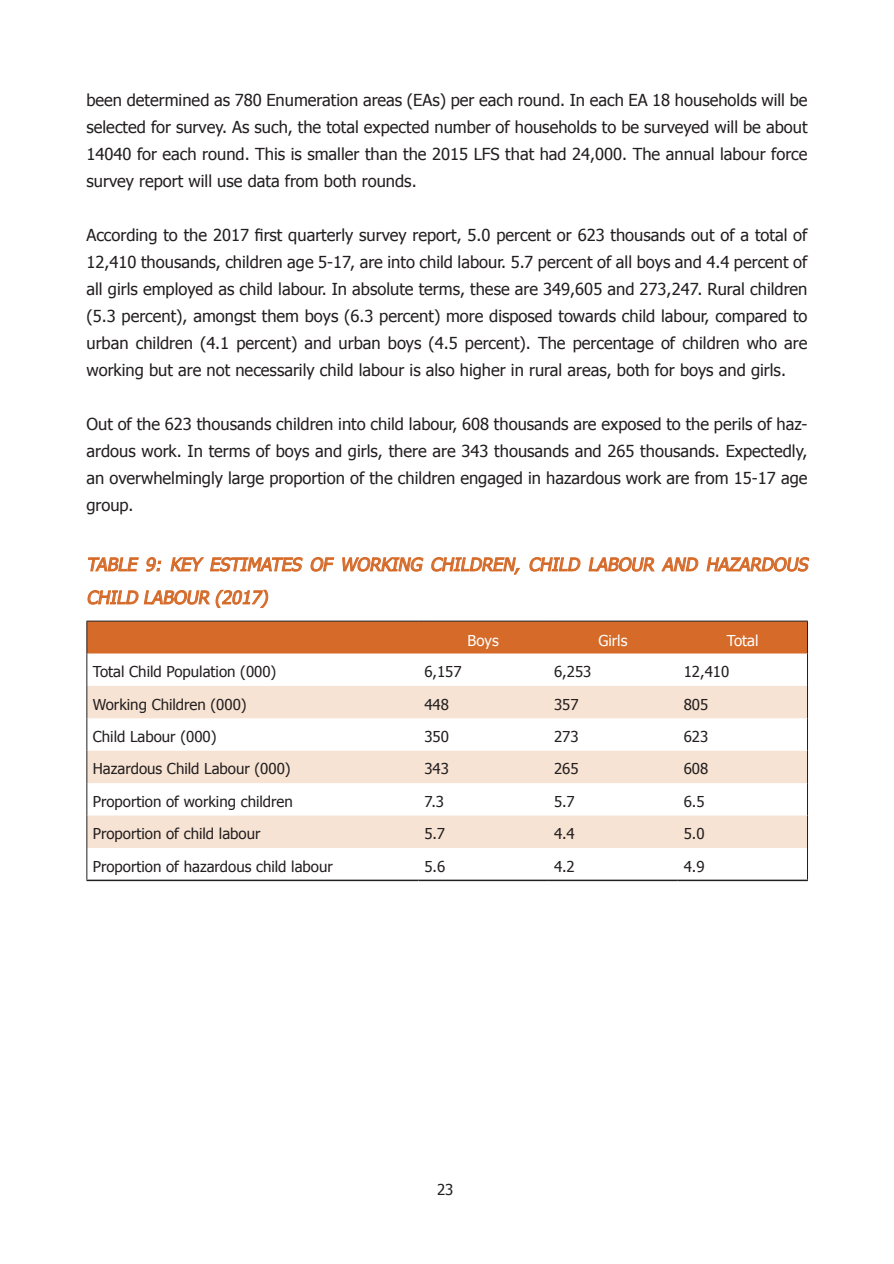
<style>
.page{position:relative;width:894px;height:1264px;background:#fff}
.page>*{position:absolute;margin:0;border:0;box-sizing:border-box;transform-origin:0 0}
.t1{font:italic 18px/33px "Zawgyi One";color:#d56a29}
.t2{font:16.5px/27px "Zawgyi One";color:#231f20;text-align:justify}
.Body_Text_Excel{font:15px "Zawgyi One";color:#231f20}
.Body_Text_Excel-2{font:15px "Zawgyi One";color:#fff}
</style>
<div class="page">
<svg style="left:88px;top:557px;width:51px;height:15px"></svg>
<svg style="left:146px;top:557px;width:15px;height:15px"></svg>
<svg style="left:170px;top:557px;width:133px;height:15px"></svg>
<svg style="left:310px;top:557px;width:24px;height:15px"></svg>
<svg style="left:342px;top:557px;width:81px;height:15px"></svg>
<svg style="left:431px;top:557px;width:89px;height:18px"></svg>
<svg style="left:529px;top:557px;width:51px;height:15px"></svg>
<svg style="left:588px;top:557px;width:110px;height:15px"></svg>
<svg style="left:706px;top:557px;width:103px;height:15px"></svg>
<svg style="left:87px;top:589px;width:182px;height:19px"></svg>
<div style="left:87px;top:622px;width:719px;height:31px;background:#d56a29"></div>
<svg style="left:87px;top:686px;width:719px;height:162px;fill:#f7e3d3"></svg>
<hr style="left:86px;top:621px;width:332px;height:1px;background:#231f20">
<hr style="left:86px;top:621px;width:1px;height:32px;background:#231f20">
<hr style="left:418px;top:621px;width:130px;height:1px;background:#231f20">
<hr style="left:548px;top:621px;width:129px;height:1px;background:#231f20">
<hr style="left:677px;top:621px;width:130px;height:1px;background:#231f20">
<hr style="left:806px;top:621px;width:1px;height:32px;background:#231f20">
<hr style="left:86px;top:653px;width:1px;height:33px;background:#231f20">
<hr style="left:806px;top:653px;width:1px;height:33px;background:#231f20">
<hr style="left:86px;top:686px;width:1px;height:32px;background:#231f20">
<hr style="left:806px;top:686px;width:1px;height:32px;background:#231f20">
<hr style="left:86px;top:718px;width:1px;height:33px;background:#231f20">
<hr style="left:806px;top:718px;width:1px;height:33px;background:#231f20">
<hr style="left:86px;top:751px;width:1px;height:32px;background:#231f20">
<hr style="left:806px;top:751px;width:1px;height:32px;background:#231f20">
<hr style="left:86px;top:783px;width:1px;height:32px;background:#231f20">
<hr style="left:806px;top:783px;width:1px;height:32px;background:#231f20">
<hr style="left:86px;top:815px;width:1px;height:33px;background:#231f20">
<hr style="left:806px;top:815px;width:1px;height:33px;background:#231f20">
<hr style="left:86px;top:848px;width:1px;height:31px;background:#231f20">
<hr style="left:806px;top:848px;width:1px;height:31px;background:#231f20">
<hr style="left:86px;top:879px;width:332px;height:2px;background:#231f20">
<hr style="left:418px;top:879px;width:130px;height:2px;background:#231f20">
<hr style="left:548px;top:879px;width:129px;height:2px;background:#231f20">
<hr style="left:677px;top:879px;width:130px;height:2px;background:#231f20">
<p class="t2" style="left:86px;top:87px;width:722px">been determined as 780 Enumeration areas (EAs) per each round. In each EA 18 households will be selected for survey. As such, the total expected number of households to be surveyed will be about 14040 for each round. This is smaller than the 2015 LFS that had 24,000. The annual labour force survey report will use data from both rounds.</p>
<p class="t2" style="left:86px;top:222px;width:722px">According to the 2017 first quarterly survey report, 5.0 percent or 623 thousands out of a total of 12,410 thousands, children age 5-17, are into child labour. 5.7 percent of all boys and 4.4 percent of all girls employed as child labour. In absolute terms, these are 349,605 and 273,247. Rural children (5.3 percent), amongst them boys (6.3 percent) more disposed towards child labour, compared to urban children (4.1 percent) and urban boys (4.5 percent). The percentage of children who are working but are not necessarily child labour is also higher in rural areas, both for boys and girls.</p>
<p class="t2" style="left:86px;top:411px;width:722px">Out of the 623 thousands children into child labour, 608 thousands are exposed to the perils of haz&shy;ardous work. In terms of boys and girls, there are 343 thousands and 265 thousands. Expectedly, an overwhelmingly large proportion of the children engaged in hazardous work are from 15-17 age group.</p>
<h3 class="t1" style="left:86px;top:549px;width:727px">TABLE 9: KEY ESTIMATES OF WORKING CHILDREN, CHILD LABOUR AND HAZARDOUS<br>CHILD LABOUR (2017)</h3>
<p class="Body_Text_Excel-2" style="left:467px;top:630px;width:33px">Boys</p>
<p class="Body_Text_Excel-2" style="left:598px;top:630px;width:30px">Girls</p>
<p class="Body_Text_Excel-2" style="left:726px;top:630px;width:33px">Total</p>
<p class="Body_Text_Excel" style="left:93px;top:661px;width:185px">Total Child Population (000)</p>
<p class="Body_Text_Excel" style="left:424px;top:661px;width:39px">6,157</p>
<p class="Body_Text_Excel" style="left:554px;top:661px;width:39px">6,253</p>
<p class="Body_Text_Excel" style="left:683px;top:661px;width:47px">12,410</p>
<p class="Body_Text_Excel" style="left:93px;top:694px;width:155px">Working Children (000)</p>
<p class="Body_Text_Excel" style="left:424px;top:694px;width:26px">448</p>
<p class="Body_Text_Excel" style="left:554px;top:694px;width:26px">357</p>
<p class="Body_Text_Excel" style="left:683px;top:694px;width:26px">805</p>
<p class="Body_Text_Excel" style="left:93px;top:726px;width:125px">Child Labour (000)</p>
<p class="Body_Text_Excel" style="left:424px;top:726px;width:26px">350</p>
<p class="Body_Text_Excel" style="left:554px;top:726px;width:26px">273</p>
<p class="Body_Text_Excel" style="left:683px;top:726px;width:26px">623</p>
<p class="Body_Text_Excel" style="left:93px;top:759px;width:199px">Hazardous Child Labour (000)</p>
<p class="Body_Text_Excel" style="left:424px;top:759px;width:26px">343</p>
<p class="Body_Text_Excel" style="left:554px;top:759px;width:26px">265</p>
<p class="Body_Text_Excel" style="left:683px;top:759px;width:26px">608</p>
<p class="Body_Text_Excel" style="left:93px;top:791px;width:201px">Proportion of working children</p>
<p class="Body_Text_Excel" style="left:424px;top:791px;width:21px">7.3</p>
<p class="Body_Text_Excel" style="left:554px;top:791px;width:22px">5.7</p>
<p class="Body_Text_Excel" style="left:683px;top:791px;width:22px">6.5</p>
<p class="Body_Text_Excel" style="left:93px;top:823px;width:169px">Proportion of child labour</p>
<p class="Body_Text_Excel" style="left:424px;top:823px;width:22px">5.7</p>
<p class="Body_Text_Excel" style="left:554px;top:823px;width:22px">4.4</p>
<p class="Body_Text_Excel" style="left:683px;top:823px;width:22px">5.0</p>
<p class="Body_Text_Excel" style="left:93px;top:856px;width:241px">Proportion of hazardous child labour</p>
<p class="Body_Text_Excel" style="left:424px;top:856px;width:22px">5.6</p>
<p class="Body_Text_Excel" style="left:554px;top:856px;width:22px">4.2</p>
<p class="Body_Text_Excel" style="left:683px;top:856px;width:22px">4.9</p>
<p class="Body_Text_Excel" style="left:437px;top:1179px;width:18px">23</p>
</div>
